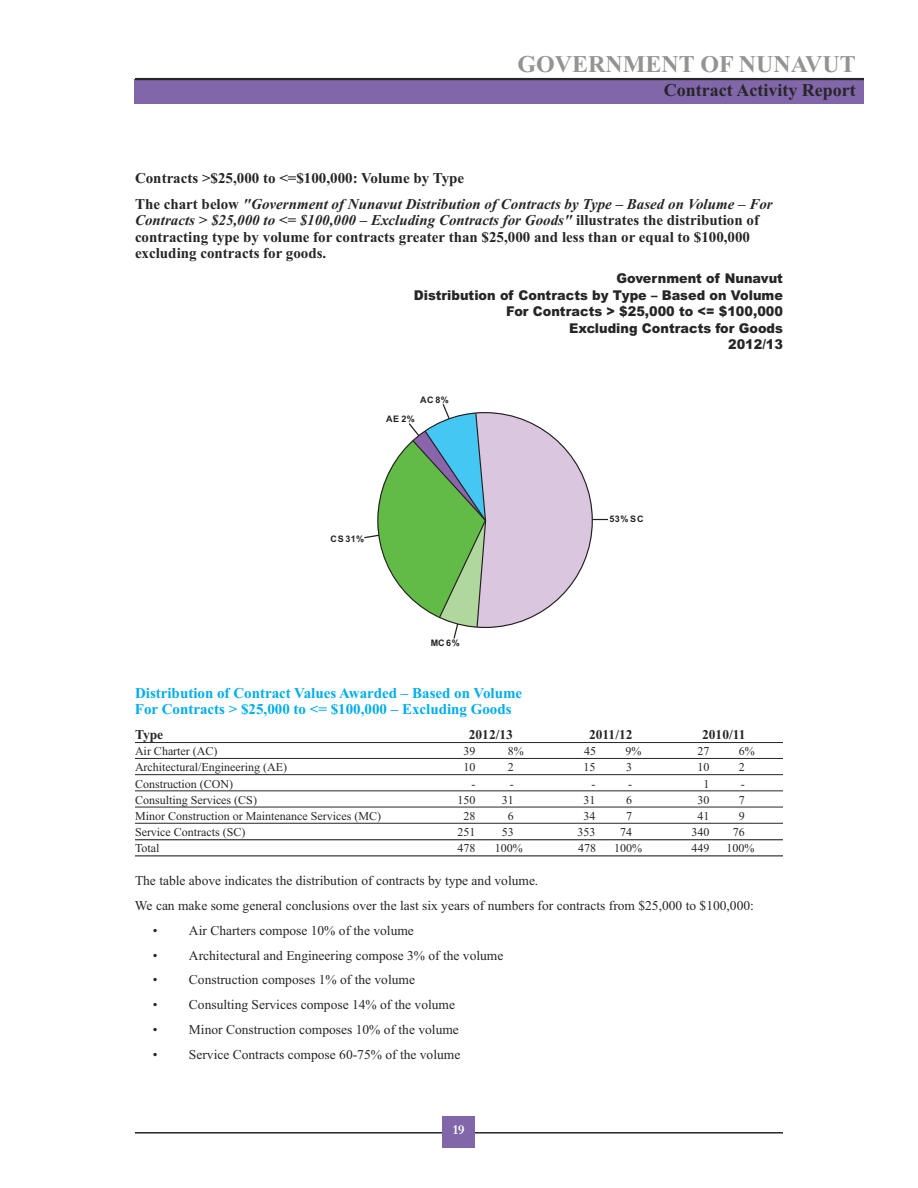
<style>
.page{position:relative;width:918px;height:1188px;background:#fff}
.page>*{position:absolute;margin:0;border:0;box-sizing:border-box;transform-origin:0 0}
.t1{font:700 24px "Times New Roman";color:#939393}
.t2{font:700 18px "Times New Roman";color:#272627}
.t3{font:700 15px/16.5px "Times New Roman";color:#272627}
.t4{font:italic 700 15px/25.2px "Times New Roman";color:#272627}
.t5{font:700 15px/16.5px "Times New Roman";color:#00aded}
.t6{font:13.5px/24.9px "Times New Roman";color:#272627}
.t7{font:900 13.5px/16.5px "Arial";color:#272627;text-align:right;scale:.95 1}
.t8{font:700 13.5px "Times New Roman";color:#272627}
.t9{font:700 13.5px "Garamond";color:#fff}
.t10{font:12px "Times New Roman";color:#272627}
.t11{font:700 9px "Arial";letter-spacing:.07em;color:#231f20}
.s1{font-style:normal}
.s2{font-style:italic}
</style>
<div class="page">
<div style="left:135px;top:79px;width:729px;height:25px;background:#8166a9"></div>
<hr style="left:135px;top:78px;width:729px;height:2px;background:#272627">
<hr style="left:135px;top:1132px;width:648px;height:2px;background:#272627">
<div style="left:442px;top:1116px;width:33px;height:31px;background:#8166a9"></div>
<hr style="left:135px;top:742px;width:648px;height:1px;background:#272627">
<hr style="left:135px;top:758px;width:648px;height:1px;background:#272627">
<hr style="left:135px;top:774px;width:648px;height:1px;background:#272627">
<hr style="left:135px;top:791px;width:648px;height:1px;background:#272627">
<hr style="left:135px;top:807px;width:648px;height:1px;background:#272627">
<hr style="left:135px;top:823px;width:648px;height:1px;background:#272627">
<hr style="left:135px;top:839px;width:648px;height:1px;background:#272627">
<hr style="left:135px;top:855px;width:648px;height:1px;background:#272627">
<svg style="left:364px;top:404px;width:244px;height:235px"></svg>
<h1 class="t1" style="left:518px;top:49px;width:340px">GOVERNMENT OF NUNAVUT</h1>
<h2 class="t2" style="left:664px;top:79px;width:193px">Contract Activity Report</h2>
<p class="t4" style="left:135px;top:166px;width:639px"><span class="s1">Contracts &gt;$25,000 to &lt;=$100,000: Volume by Type<br>The chart below</span> "Government of Nunavut Distribution of Contracts by Type – Based on Volume – For</p>
<p class="t3" style="left:135px;top:212px;width:626px"><span class="s2">Contracts &gt; $25,000 to &lt;= $100,000 – Excluding Contracts for Goods"</span> illustrates the distribution of contracting type by volume for contracts greater than $25,000 and less than or equal to $100,000 excluding contracts for goods.</p>
<p class="t7" style="left:414px;top:270px;width:390px">Government of Nunavut<br>Distribution of Contracts by Type – Based on Volume<br>For Contracts &gt; $25,000 to &lt;= $100,000<br>Excluding Contracts for Goods<br>2012/13</p>
<p class="t11" style="left:420px;top:394px;width:30px">AC 8%</p>
<p class="t11" style="left:386px;top:413px;width:30px">AE 2%</p>
<p class="t11" style="left:331px;top:533px;width:35px">CS 31%</p>
<p class="t11" style="left:431px;top:637px;width:30px">MC 6%</p>
<p class="t11" style="left:610px;top:513px;width:36px">53% SC</p>
<p class="t5" style="left:135px;top:684px;width:389px">Distribution of Contract Values Awarded – Based on Volume<br>For Contracts &gt; $25,000 to &lt;= $100,000 – Excluding Goods</p>
<p class="t8" style="left:135px;top:726px;width:30px">Type</p>
<p class="t8" style="left:469px;top:726px;width:46px">2012/13</p>
<p class="t8" style="left:589px;top:726px;width:45px">2011/12</p>
<p class="t8" style="left:702px;top:726px;width:45px">2010/11</p>
<p class="t10" style="left:135px;top:744px;width:84px">Air Charter (AC)</p>
<p class="t10" style="left:464px;top:744px;width:13px">39</p>
<p class="t10" style="left:508px;top:744px;width:17px">8%</p>
<p class="t10" style="left:584px;top:744px;width:13px">45</p>
<p class="t10" style="left:626px;top:744px;width:17px">9%</p>
<p class="t10" style="left:698px;top:744px;width:13px">27</p>
<p class="t10" style="left:739px;top:744px;width:17px">6%</p>
<p class="t10" style="left:135px;top:760px;width:154px">Architectural/Engineering (AE)</p>
<p class="t10" style="left:464px;top:760px;width:13px">10</p>
<p class="t10" style="left:508px;top:760px;width:7px">2</p>
<p class="t10" style="left:584px;top:760px;width:13px">15</p>
<p class="t10" style="left:626px;top:760px;width:7px">3</p>
<p class="t10" style="left:698px;top:760px;width:13px">10</p>
<p class="t10" style="left:739px;top:760px;width:7px">2</p>
<p class="t10" style="left:135px;top:776px;width:100px">Construction (CON)</p>
<p class="t10" style="left:472px;top:776px;width:5px">-</p>
<p class="t10" style="left:510px;top:776px;width:5px">-</p>
<p class="t10" style="left:592px;top:776px;width:5px">-</p>
<p class="t10" style="left:628px;top:776px;width:5px">-</p>
<p class="t10" style="left:703px;top:776px;width:7px">1</p>
<p class="t10" style="left:741px;top:776px;width:5px">-</p>
<p class="t10" style="left:135px;top:793px;width:123px">Consulting Services (CS)</p>
<p class="t10" style="left:458px;top:793px;width:19px">150</p>
<p class="t10" style="left:502px;top:793px;width:13px">31</p>
<p class="t10" style="left:584px;top:793px;width:13px">31</p>
<p class="t10" style="left:626px;top:793px;width:7px">6</p>
<p class="t10" style="left:698px;top:793px;width:13px">30</p>
<p class="t10" style="left:739px;top:793px;width:7px">7</p>
<p class="t10" style="left:135px;top:809px;width:248px">Minor Construction or Maintenance Services (MC)</p>
<p class="t10" style="left:463px;top:809px;width:13px">28</p>
<p class="t10" style="left:508px;top:809px;width:7px">6</p>
<p class="t10" style="left:583px;top:809px;width:13px">34</p>
<p class="t10" style="left:626px;top:809px;width:7px">7</p>
<p class="t10" style="left:697px;top:809px;width:13px">41</p>
<p class="t10" style="left:739px;top:809px;width:7px">9</p>
<p class="t10" style="left:135px;top:825px;width:112px">Service Contracts (SC)</p>
<p class="t10" style="left:457px;top:825px;width:19px">251</p>
<p class="t10" style="left:502px;top:825px;width:13px">53</p>
<p class="t10" style="left:577px;top:825px;width:19px">353</p>
<p class="t10" style="left:620px;top:825px;width:13px">74</p>
<p class="t10" style="left:691px;top:825px;width:19px">340</p>
<p class="t10" style="left:733px;top:825px;width:13px">76</p>
<p class="t10" style="left:135px;top:841px;width:26px">Total</p>
<p class="t10" style="left:457px;top:841px;width:19px">478</p>
<p class="t10" style="left:495px;top:841px;width:29px">100%</p>
<p class="t10" style="left:578px;top:841px;width:19px">478</p>
<p class="t10" style="left:614px;top:841px;width:29px">100%</p>
<p class="t10" style="left:691px;top:841px;width:19px">449</p>
<p class="t10" style="left:727px;top:841px;width:29px">100%</p>
<p class="t6" style="left:135px;top:868px;width:620px">The table above indicates the distribution of contracts by type and volume.<br>We can make some general conclusions over the last six years of numbers for contracts from $25,000 to $100,000:</p>
<p class="t6" style="left:153px;top:918px;width:262px">• Air Charters compose 10% of the volume</p>
<p class="t6" style="left:153px;top:942px;width:352px">• Architectural and Engineering compose 3% of the volume</p>
<p class="t6" style="left:153px;top:967px;width:264px">• Construction composes 1% of the volume</p>
<p class="t6" style="left:153px;top:992px;width:304px">• Consulting Services compose 14% of the volume</p>
<p class="t6" style="left:153px;top:1017px;width:307px">• Minor Construction composes 10% of the volume</p>
<p class="t6" style="left:153px;top:1042px;width:309px">• Service Contracts compose 60-75% of the volume</p>
<p class="t9" style="left:453px;top:1122px;width:13px">19</p>
</div>
